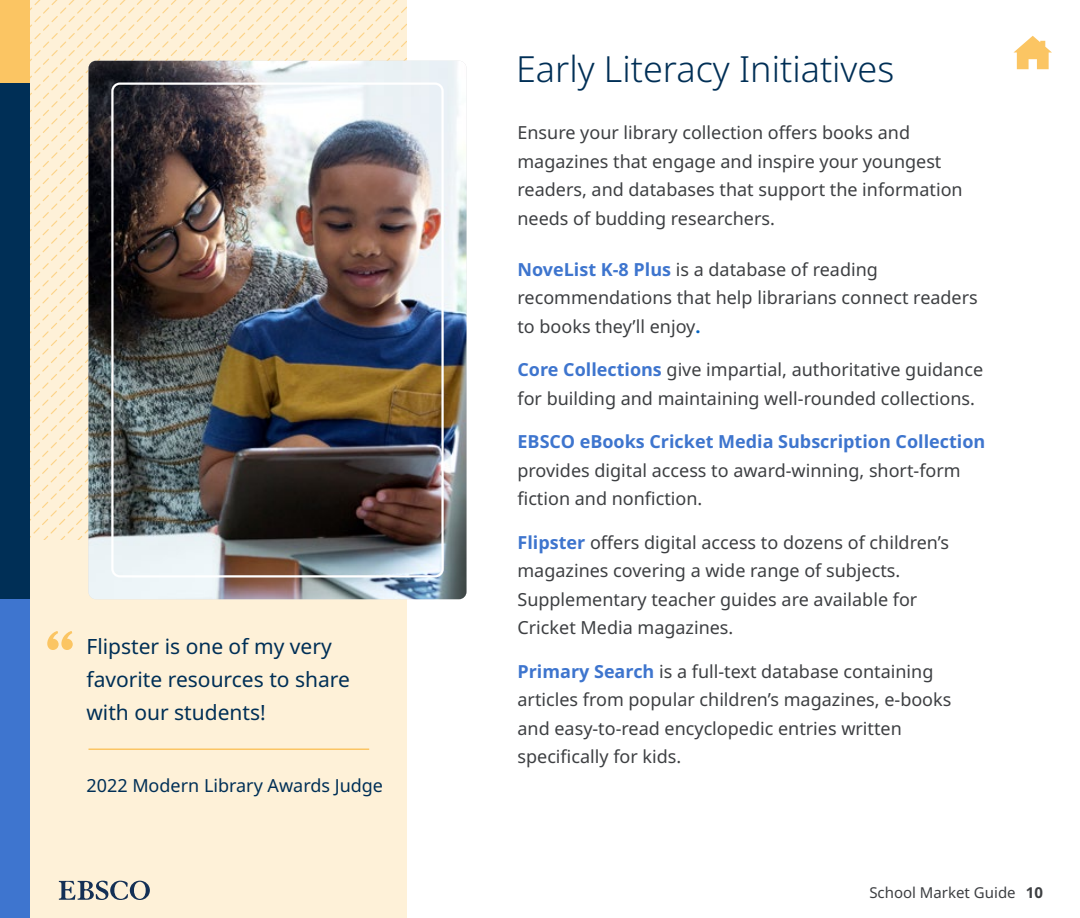
<style>
.page{position:relative;width:1080px;height:918px;background:#fff}
.page>*{position:absolute;margin:0;border:0;box-sizing:border-box;transform-origin:0 0}
.H1{font:300 36px "Noto Sans";color:#002f56}
.H1-2{font:21px/33px "Noto Sans";color:#002f56}
.H1-3{font:18px/28.5px "Noto Sans";color:#3d3f42}
.H1-4{font:18px "Noto Sans";color:#002f56}
.t1{font:15px "Noto Sans";color:#3d3f42}
.s1{font-weight:700;color:#3e75ce}
.s2{font-weight:700;color:#0563c1}
.s3{font-weight:700}
</style>
<div class="page">
<div style="left:0;top:0;width:406px;height:918px;background:#fef1d8"></div>
<svg style="left:236px;top:45px;width:170px;height:16px"></svg>
<svg style="left:1014px;top:36px;width:38px;height:33px"></svg>
<div style="left:0;top:82px;width:30px;height:517px;background:#002f56"></div>
<div style="left:0;top:0;width:30px;height:82px;background:#fbc563"></div>
<div style="left:0;top:599px;width:30px;height:319px;background:#3e75cf"></div>
<svg style="left:59px;top:881px;width:91px;height:19px"></svg>
<img style="left:88px;top:61px;width:378px;height:538px">
<div style="left:111px;top:82px;width:333px;height:496px;border:2px solid #fff;border-radius:8px"></div>
<svg style="left:47px;top:631px;width:26px;height:19px"></svg>
<hr style="left:88px;top:748px;width:281px;height:2px;background:#fbc563">
<p class="H1-2" style="left:86px;top:630px;width:265px">Flipster is one of my very favorite resources to share with our students!</p>
<p class="H1-4" style="left:86px;top:773px;width:298px">2022 Modern Library Awards Judge</p>
<p class="H1" style="left:516px;top:44px;width:380px">Early Literacy Initiatives</p>
<p class="H1-3" style="left:518px;top:119px;width:447px">Ensure your library collection offers books and magazines that engage and inspire your youngest readers, and databases that support the information needs of budding researchers.</p>
<p class="H1-3" style="left:518px;top:255px;width:462px"><span class="s1">NoveList K-8 Plus</span> is a database of reading recommendations that help librarians connect readers to books they’ll enjoy<span class="s2">.</span></p>
<p class="H1-3" style="left:518px;top:356px;width:467px"><span class="s1">Core Collections</span> give impartial, authoritative guidance for building and maintaining well-rounded collections.</p>
<p class="H1-3" style="left:518px;top:428px;width:469px"><span class="s1">EBSCO eBooks Cricket Media Subscription Collection </span>provides digital access to award-winning, short-form fiction and nonfiction.</p>
<p class="H1-3" style="left:518px;top:528px;width:433px"><span class="s1">Flipster</span> offers digital access to dozens of children’s magazines covering a wide range of subjects.<br>Supplementary teacher guides are available for Cricket Media magazines.</p>
<p class="H1-3" style="left:518px;top:657px;width:435px"><span class="s1">Primary Search</span> is a full-text database containing articles from popular children’s magazines, e-books and easy-to-read encyclopedic entries written specifically for kids.</p>
<p class="t1" style="left:869px;top:882px;width:175px">School Market Guide <span class="s3">10</span></p>
</div>
